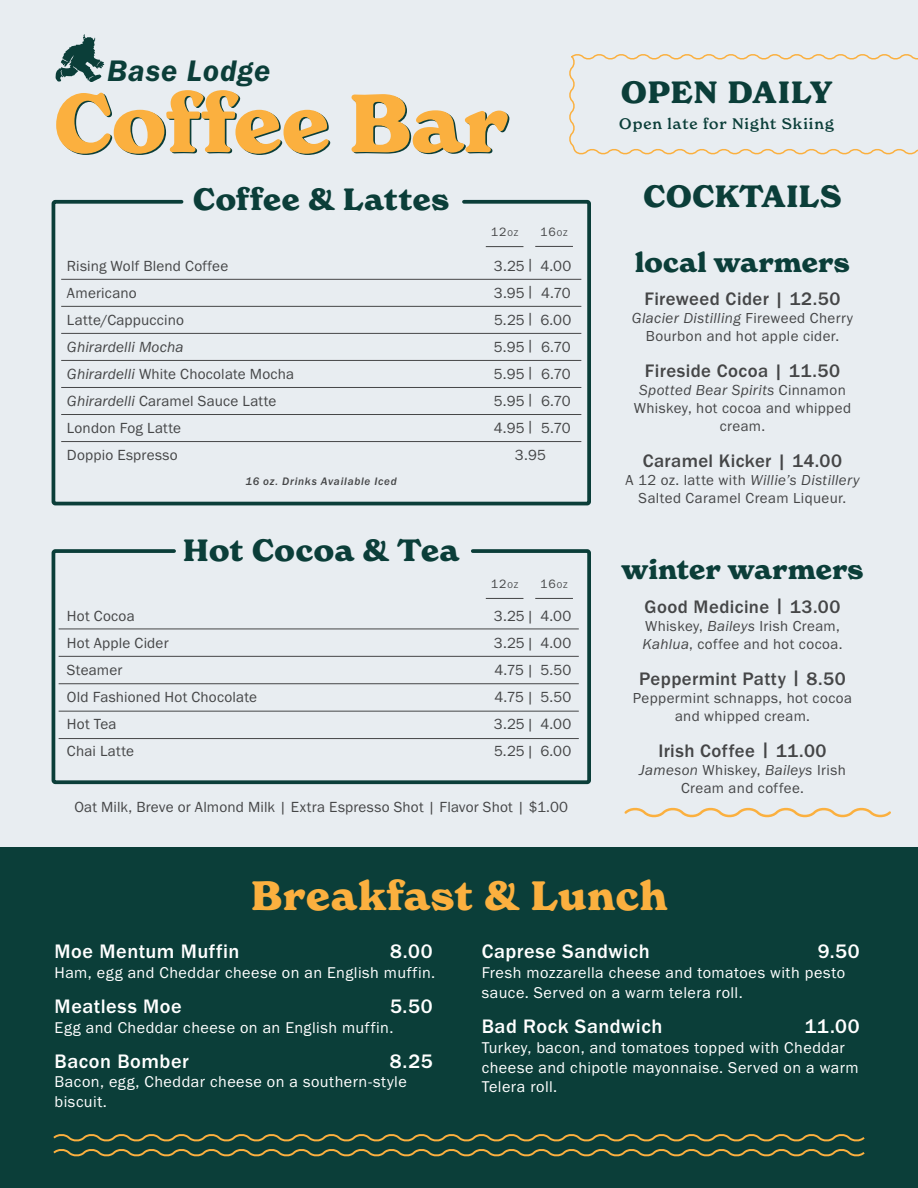
<style>
.page{position:relative;width:918px;height:1188px;background:#e8edf1}
.page>*{position:absolute;margin:0;border:0;box-sizing:border-box;transform-origin:0 0}
.t1{font:700 79.95px "New Spirit";color:#0b3e39}
.t2{font:700 39.9px "New Spirit";letter-spacing:.015em;color:#fbb03f}
.t3{font:30.75px "Franklin Gothic URW Dem Ita";letter-spacing:.03em;color:#0b3e39}
.t4{font:700 30px "New Spirit";letter-spacing:.025em;color:#0b3e39}
.t5{font:700 27px "New Spirit";letter-spacing:.005em;color:#0b3e39}
.t6{font:500 20.25px "Franklin Gothic URW";letter-spacing:.03em;color:#fff}
.t7{font:500 18.75px "Franklin Gothic URW";letter-spacing:.025em;color:#454647}
.t8{font:16.2px/20px "Franklin Gothic URW Boo";letter-spacing:.03em;color:#fff}
.t9{font:15.15px "Franklin Gothic URW Boo";letter-spacing:.01em;color:#454647}
.t10{font:15.15px "Franklin Gothic URW Boo Ita";letter-spacing:.01em;color:#454647}
.t11{font:15px/18px "Franklin Gothic URW Boo";letter-spacing:.025em;color:#454647;text-align:center}
.t12{font:500 15px "New Spirit";letter-spacing:.06em;color:#0b3e39}
.t13{font:12.45px "Franklin Gothic URW Boo";letter-spacing:.075em;color:#454647}
.t14{font:11.25px "Franklin Gothic URW Med Ita";letter-spacing:.065em;color:#454647}
.s1{font-size:8.7px}
.s2{font-family:"Franklin Gothic URW Boo Ita"}
</style>
<div class="page">
<svg style="left:56px;top:34px;width:49px;height:48px"></svg>
<svg style="left:569px;top:54px;width:349px;height:101px"></svg>
<div style="left:0;top:848px;width:918px;height:340px;background:#0b3e39"></div>
<svg style="left:53px;top:1134px;width:812px;height:23px"></svg>
<hr style="left:535px;top:246px;width:38px;height:1px;background:#454647">
<div style="left:52px;top:200px;width:539px;height:305px;border:4px solid #0b3e39;border-radius:2px"></div>
<hr style="left:486px;top:246px;width:37px;height:1px;background:#454647">
<hr style="left:61px;top:279px;width:520px;height:1px;background:#454647">
<hr style="left:61px;top:306px;width:520px;height:1px;background:#454647">
<hr style="left:61px;top:333px;width:520px;height:1px;background:#454647">
<hr style="left:61px;top:387px;width:520px;height:1px;background:#454647">
<hr style="left:61px;top:414px;width:520px;height:1px;background:#454647">
<hr style="left:61px;top:441px;width:520px;height:1px;background:#454647">
<hr style="left:61px;top:360px;width:520px;height:1px;background:#454647">
<div style="left:52px;top:549px;width:539px;height:235px;border:4px solid #0b3e39;border-radius:2px"></div>
<hr style="left:486px;top:598px;width:37px;height:1px;background:#454647">
<hr style="left:535px;top:598px;width:38px;height:1px;background:#454647">
<hr style="left:59px;top:629px;width:520px;height:1px;background:#454647">
<hr style="left:59px;top:738px;width:520px;height:1px;background:#454647">
<hr style="left:59px;top:711px;width:520px;height:1px;background:#454647">
<hr style="left:59px;top:683px;width:520px;height:1px;background:#454647">
<hr style="left:59px;top:656px;width:520px;height:1px;background:#454647">
<svg style="left:624px;top:807px;width:267px;height:11px"></svg>
<p class="t3" style="left:107px;top:51px;width:165px">Base Lodge</p>
<p class="t1" style="left:56px;top:75px;width:455px">Coffee Bar</p>
<p class="t4" style="left:621px;top:73px;width:212px">OPEN DAILY</p>
<p class="t12" style="left:619px;top:114px;width:216px">Open late for Night Skiing</p>
<p class="t4" style="left:193px;top:181px;width:258px">Coffee &amp; Lattes</p>
<p class="t13" style="left:491px;top:224px;width:29px">12<span class="s1">OZ</span></p>
<p class="t13" style="left:540px;top:224px;width:29px">16<span class="s1">OZ</span></p>
<p class="t9" style="left:67px;top:256px;width:163px">Rising Wolf Blend Coffee</p>
<p class="t9" style="left:494px;top:256px;width:79px">3.25| 4.00</p>
<p class="t9" style="left:67px;top:283px;width:71px">Americano</p>
<p class="t9" style="left:494px;top:283px;width:78px">3.95| 4.70</p>
<p class="t9" style="left:67px;top:310px;width:119px">Latte/Cappuccino</p>
<p class="t9" style="left:494px;top:310px;width:79px">5.25| 6.00</p>
<p class="t10" style="left:67px;top:337px;width:118px">Ghirardelli Mocha</p>
<p class="t9" style="left:494px;top:337px;width:78px">5.95| 6.70</p>
<p class="t9" style="left:67px;top:364px;width:229px"><span class="s2">Ghirardelli</span> White Chocolate Mocha</p>
<p class="t9" style="left:494px;top:364px;width:78px">5.95| 6.70</p>
<p class="t9" style="left:67px;top:391px;width:211px"><span class="s2">Ghirardelli</span> Caramel Sauce Latte</p>
<p class="t9" style="left:494px;top:391px;width:78px">5.95| 6.70</p>
<p class="t9" style="left:67px;top:418px;width:116px">London Fog Latte</p>
<p class="t9" style="left:494px;top:418px;width:78px">4.95| 5.70</p>
<p class="t9" style="left:67px;top:445px;width:112px">Doppio Espresso</p>
<p class="t9" style="left:515px;top:445px;width:32px">3.95</p>
<p class="t14" style="left:246px;top:474px;width:153px">16 oz. Drinks Available Iced</p>
<p class="t4" style="left:183px;top:532px;width:278px">Hot Cocoa &amp; Tea</p>
<p class="t13" style="left:491px;top:576px;width:29px">12<span class="s1">OZ</span></p>
<p class="t13" style="left:540px;top:576px;width:29px">16<span class="s1">OZ</span></p>
<p class="t9" style="left:67px;top:606px;width:69px">Hot Cocoa</p>
<p class="t9" style="left:494px;top:606px;width:79px">3.25| 4.00</p>
<p class="t9" style="left:67px;top:633px;width:103px">Hot Apple Cider</p>
<p class="t9" style="left:494px;top:633px;width:79px">3.25| 4.00</p>
<p class="t9" style="left:67px;top:660px;width:57px">Steamer</p>
<p class="t9" style="left:495px;top:660px;width:78px">4.75 | 5.50</p>
<p class="t9" style="left:67px;top:687px;width:192px">Old Fashioned Hot Chocolate</p>
<p class="t9" style="left:495px;top:687px;width:78px">4.75 | 5.50</p>
<p class="t9" style="left:67px;top:714px;width:51px">Hot Tea</p>
<p class="t9" style="left:494px;top:714px;width:79px">3.25| 4.00</p>
<p class="t9" style="left:67px;top:741px;width:69px">Chai Latte</p>
<p class="t9" style="left:494px;top:741px;width:79px">5.25| 6.00</p>
<p class="t9" style="left:74px;top:798px;width:495px">Oat Milk, Breve or Almond Milk | Extra Espresso Shot | Flavor Shot | $1.00</p>
<p class="t4" style="left:644px;top:178px;width:199px">COCKTAILS</p>
<p class="t5" style="left:635px;top:245px;width:216px">local warmers</p>
<p class="t7" style="left:644px;top:288px;width:198px">Fireweed Cider | 12.50</p>
<p class="t11" style="left:632px;top:309px;width:223px"><span class="s2">Glacier Distilling</span> Fireweed Cherry<br>Bourbon and hot apple cider.</p>
<p class="t7" style="left:645px;top:360px;width:197px">Fireside Cocoa | 11.50</p>
<p class="t11" style="left:634px;top:381px;width:219px"><span class="s2">Spotted Bear Spirits</span> Cinnamon<br>Whiskey, hot cocoa and whipped cream.</p>
<p class="t7" style="left:643px;top:450px;width:201px">Caramel Kicker | 14.00</p>
<p class="t11" style="left:625px;top:471px;width:236px">A 12 oz. latte with <span class="s2">Willie’s Distillery<br></span>Salted Caramel Cream Liqueur.</p>
<p class="t5" style="left:621px;top:553px;width:244px">winter warmers</p>
<p class="t7" style="left:645px;top:595px;width:197px">Good Medicine | 13.00</p>
<p class="t11" style="left:642px;top:617px;width:202px;text-align:left">Whiskey, <span class="s2">Baileys</span> Irish Cream,<br><span class="s2">Kahlua</span>, coffee and hot cocoa.</p>
<p class="t7" style="left:639px;top:667px;width:208px">Peppermint Patty | 8.50</p>
<p class="t11" style="left:633px;top:689px;width:221px">Peppermint schnapps, hot cocoa and whipped cream.</p>
<p class="t7" style="left:658px;top:739px;width:170px">Irish Coffee | 11.00</p>
<p class="t11" style="left:639px;top:761px;width:208px"><span class="s2">Jameson</span> Whiskey, <span class="s2">Baileys</span> Irish<br>Cream and coffee.</p>
<p class="t2" style="left:251px;top:871px;width:418px">Breakfast &amp; Lunch</p>
<p class="t6" style="left:55px;top:938px;width:186px">Moe Mentum Muffin</p>
<p class="t6" style="left:390px;top:938px;width:44px">8.00</p>
<p class="t8" style="left:55px;top:962px;width:382px">Ham, egg and Cheddar cheese on an English muffin.</p>
<p class="t6" style="left:55px;top:993px;width:129px">Meatless Moe</p>
<p class="t6" style="left:390px;top:993px;width:44px">5.50</p>
<p class="t8" style="left:55px;top:1017px;width:340px">Egg and Cheddar cheese on an English muffin.</p>
<p class="t6" style="left:55px;top:1048px;width:136px">Bacon Bomber</p>
<p class="t6" style="left:390px;top:1048px;width:44px">8.25</p>
<p class="t8" style="left:55px;top:1072px;width:354px">Bacon, egg, Cheddar cheese on a southern-style biscuit.</p>
<p class="t6" style="left:482px;top:938px;width:170px">Caprese Sandwich</p>
<p class="t6" style="left:818px;top:938px;width:43px">9.50</p>
<p class="t8" style="left:482px;top:962px;width:365px">Fresh mozzarella cheese and tomatoes with pesto sauce. Served on a warm telera roll.</p>
<p class="t6" style="left:482px;top:1013px;width:182px">Bad Rock Sandwich</p>
<p class="t6" style="left:804px;top:1013px;width:57px">11.00</p>
<p class="t8" style="left:482px;top:1037px;width:378px">Turkey, bacon, and tomatoes topped with Cheddar cheese and chipotle mayonnaise. Served on a warm<br>Telera roll.</p>
</div>
